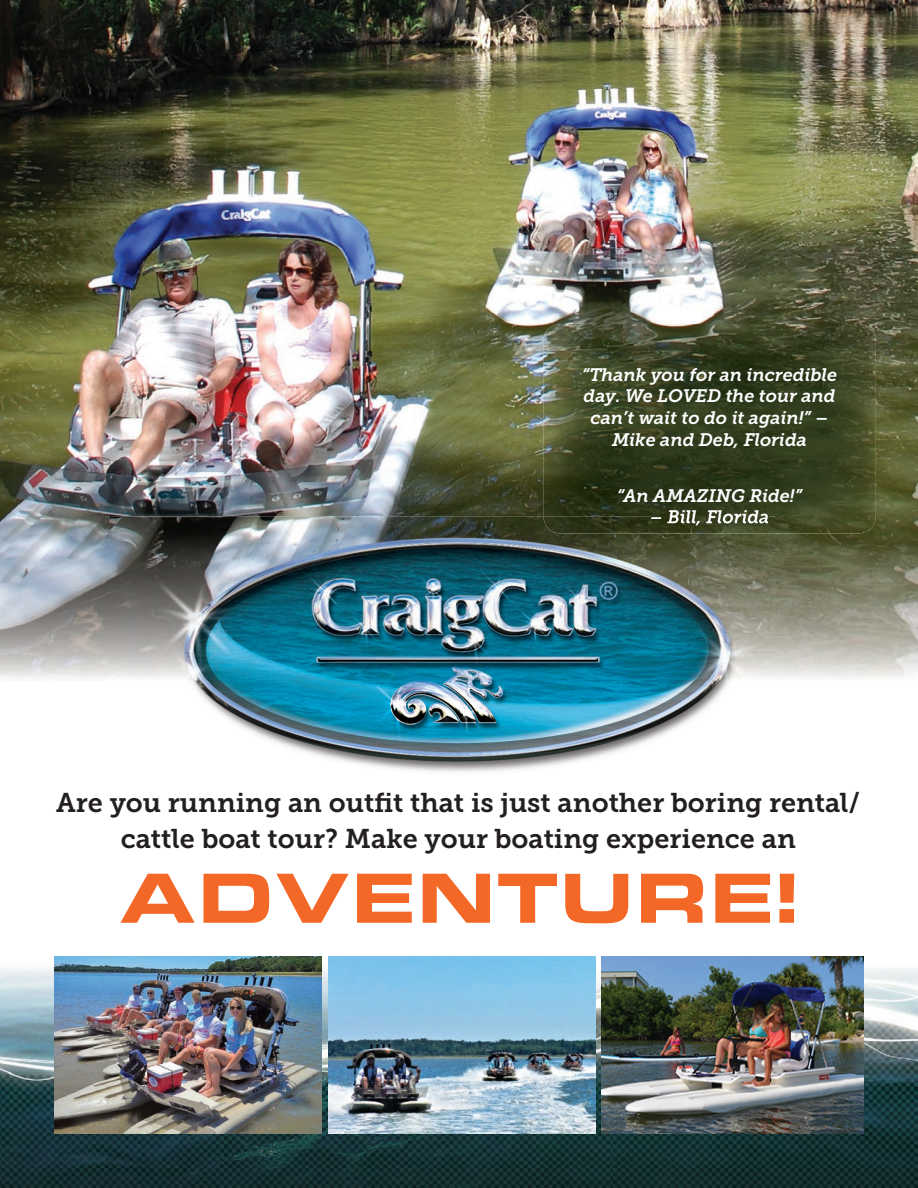
<style>
.page{position:relative;width:918px;height:1188px;background:#fff}
.page>*{position:absolute;margin:0;border:0;box-sizing:border-box;transform-origin:0 0}
.t1{font:73.5px "Eurostile Extended Black DTC";color:#f36826}
.t2{font:27px/36px "Museo Slab 700";color:#231f20;text-align:center}
.t3{font:italic 18px/21.6px "Museo Slab 700";letter-spacing:-.005em;color:#fff;text-align:center}
</style>
<div class="page">
<img style="left:0;top:956px;width:918px;height:232px">
<img style="left:0;top:0;width:918px;height:366px">
<img style="left:0;top:366px;width:543px;height:157px">
<img style="left:868px;top:366px;width:50px;height:312px">
<img style="left:0;top:523px;width:106px;height:156px">
<img style="left:775px;top:534px;width:93px;height:144px">
<img style="left:328px;top:957px;width:267px;height:177px">
<img style="left:54px;top:957px;width:267px;height:177px">
<img style="left:602px;top:957px;width:262px;height:177px">
<img style="left:543px;top:324px;width:333px;height:210px">
<img style="left:651px;top:510px;width:117px;height:6px">
<img style="left:106px;top:516px;width:669px;height:256px">
<img style="left:543px;top:516px;width:232px;height:18px">
<img style="left:651px;top:516px;width:117px;height:9px">
<p class="t3" style="left:582px;top:364px;width:257px">“Thank you for an incredible day. We LOVED the tour and can’t wait to do it again!” –<br>Mike and Deb, Florida</p>
<p class="t3" style="left:617px;top:485px;width:187px">“An AMAZING Ride!”</p>
<p class="t3" style="left:650px;top:506px;width:121px">– Bill, Florida</p>
<h2 class="t2" style="left:56px;top:785px;width:806px">Are you running an outfit that is just another boring rental/ cattle boat tour? Make your boating experience an</h2>
<h1 class="t1" style="left:118px;top:856px;width:682px">ADVENTURE!</h1>
</div>
